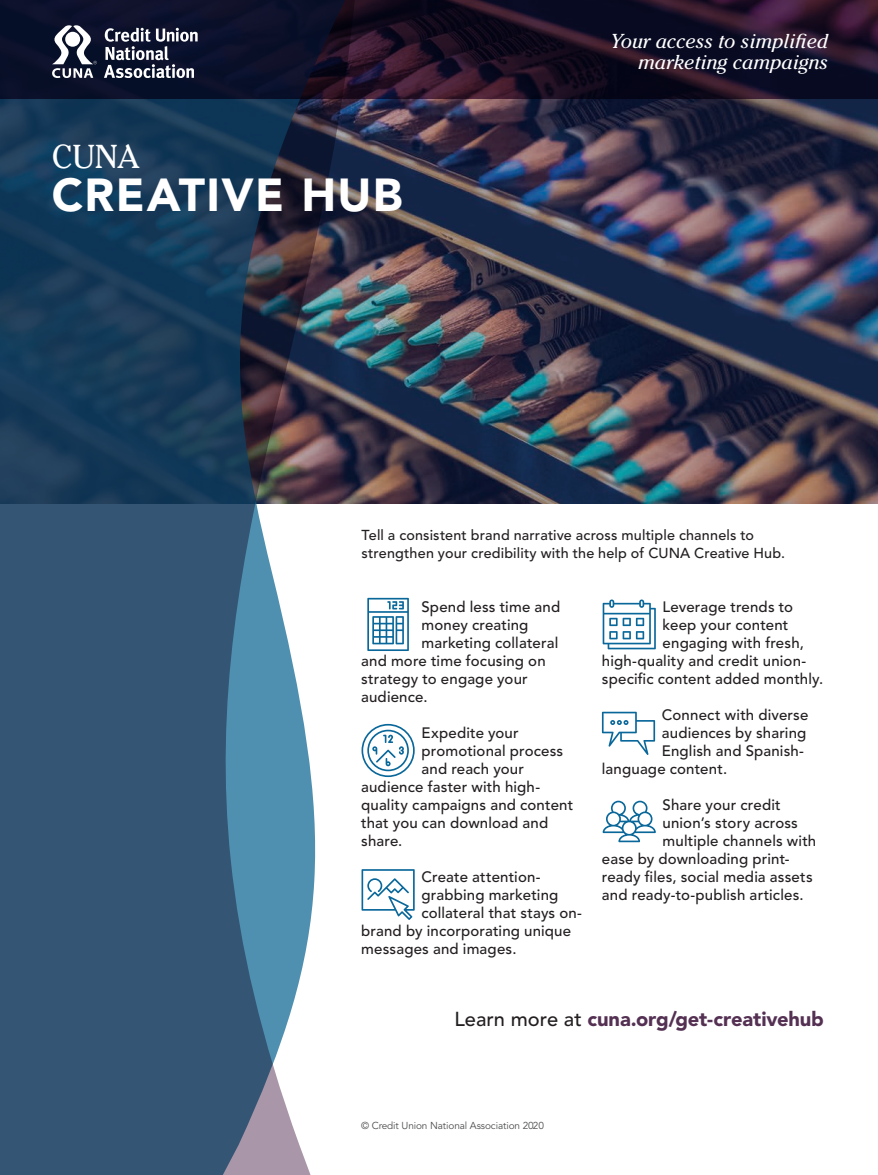
<style>
.page{position:relative;width:878px;height:1175px;background:#fff}
.page>*{position:absolute;margin:0;border:0;box-sizing:border-box;transform-origin:0 0}
.t1{font:900 45.9px "Avenir LT Std";letter-spacing:.03em;color:#fff}
.t2{font:33px "Cheltenham Std";color:#fff}
.t3{font:italic 20.1px/21.5px "Cheltenham Std";color:#fff;text-align:right}
.t4{font:900 20.1px "Avenir LT Std";letter-spacing:-.005em;color:#543053}
.t5{font:500 15px "Avenir LT Std";letter-spacing:.01em;color:#231f20}
.t6{font:500 14.4px/18px "Avenir LT Std";letter-spacing:.01em;color:#231f20}
.t7{font:10.05px "Avenir LT Std";letter-spacing:-.01em;color:#4b4c4d}
.s1{font-weight:500;color:#231f20}
</style>
<div class="page">
<img style="left:356px;top:99px;width:522px;height:404px">
<svg style="left:0;top:99px;width:356px;height:1075px;background:#45627b"></svg>
<svg style="left:0;top:0;width:878px;height:99px;background:#161026"></svg>
<svg style="left:104px;top:28px;width:94px;height:50px"></svg>
<svg style="left:52px;top:25px;width:45px;height:53px"></svg>
<svg style="left:367px;top:598px;width:42px;height:53px"></svg>
<svg style="left:361px;top:724px;width:53px;height:53px"></svg>
<svg style="left:361px;top:869px;width:53px;height:51px"></svg>
<svg style="left:602px;top:599px;width:53px;height:50px"></svg>
<svg style="left:602px;top:711px;width:53px;height:44px"></svg>
<svg style="left:602px;top:800px;width:53px;height:42px"></svg>
<p class="t2" style="left:52px;top:137px;width:89px">CUNA</p>
<p class="t1" style="left:52px;top:167px;width:352px">CREATIVE HUB</p>
<p class="t3" style="left:610px;top:30px;width:219px">Your access to simplified marketing campaigns</p>
<p class="t6" style="left:361px;top:526px;width:425px">Tell a consistent brand narrative across multiple channels to strengthen your credibility with the help of CUNA Creative Hub.</p>
<p class="t5" style="left:421px;top:598px;width:140px">Spend less time and</p>
<p class="t5" style="left:421px;top:616px;width:108px">money creating</p>
<p class="t5" style="left:421px;top:634px;width:138px">marketing collateral</p>
<p class="t5" style="left:361px;top:652px;width:186px">and more time focusing on</p>
<p class="t5" style="left:361px;top:670px;width:168px">strategy to engage your</p>
<p class="t5" style="left:361px;top:688px;width:68px">audience.</p>
<p class="t5" style="left:421px;top:724px;width:99px">Expedite your</p>
<p class="t5" style="left:421px;top:742px;width:143px">promotional process</p>
<p class="t5" style="left:421px;top:760px;width:104px">and reach your</p>
<p class="t5" style="left:361px;top:778px;width:180px">audience faster with high-</p>
<p class="t5" style="left:361px;top:796px;width:214px">quality campaigns and content</p>
<p class="t5" style="left:361px;top:814px;width:188px">that you can download and</p>
<p class="t5" style="left:361px;top:832px;width:43px">share.</p>
<p class="t5" style="left:421px;top:868px;width:121px">Create attention-</p>
<p class="t5" style="left:421px;top:886px;width:138px">grabbing marketing</p>
<p class="t5" style="left:421px;top:904px;width:162px">collateral that stays on-</p>
<p class="t5" style="left:361px;top:922px;width:211px">brand by incorporating unique</p>
<p class="t5" style="left:361px;top:940px;width:157px">messages and images.</p>
<p class="t5" style="left:662px;top:598px;width:132px">Leverage trends to</p>
<p class="t5" style="left:662px;top:616px;width:127px">keep your content</p>
<p class="t5" style="left:662px;top:634px;width:143px">engaging with fresh,</p>
<p class="t5" style="left:602px;top:652px;width:206px">high-quality and credit union-</p>
<p class="t5" style="left:602px;top:670px;width:223px">specific content added monthly.</p>
<p class="t5" style="left:661px;top:706px;width:148px">Connect with diverse</p>
<p class="t5" style="left:661px;top:724px;width:146px">audiences by sharing</p>
<p class="t5" style="left:661px;top:742px;width:144px">English and Spanish-</p>
<p class="t5" style="left:602px;top:760px;width:127px">language content.</p>
<p class="t5" style="left:662px;top:796px;width:120px">Share your credit</p>
<p class="t5" style="left:662px;top:814px;width:137px">union’s story across</p>
<p class="t5" style="left:662px;top:832px;width:155px">multiple channels with</p>
<p class="t5" style="left:602px;top:850px;width:189px">ease by downloading print-</p>
<p class="t5" style="left:602px;top:868px;width:212px">ready files, social media assets</p>
<p class="t5" style="left:602px;top:886px;width:203px">and ready-to-publish articles.</p>
<p class="t4" style="left:454px;top:1007px;width:371px"><span class="s1">Learn more at</span> cuna.org/get-creativehub</p>
<p class="t7" style="left:361px;top:1119px;width:184px">© Credit Union National Association 2020</p>
</div>
